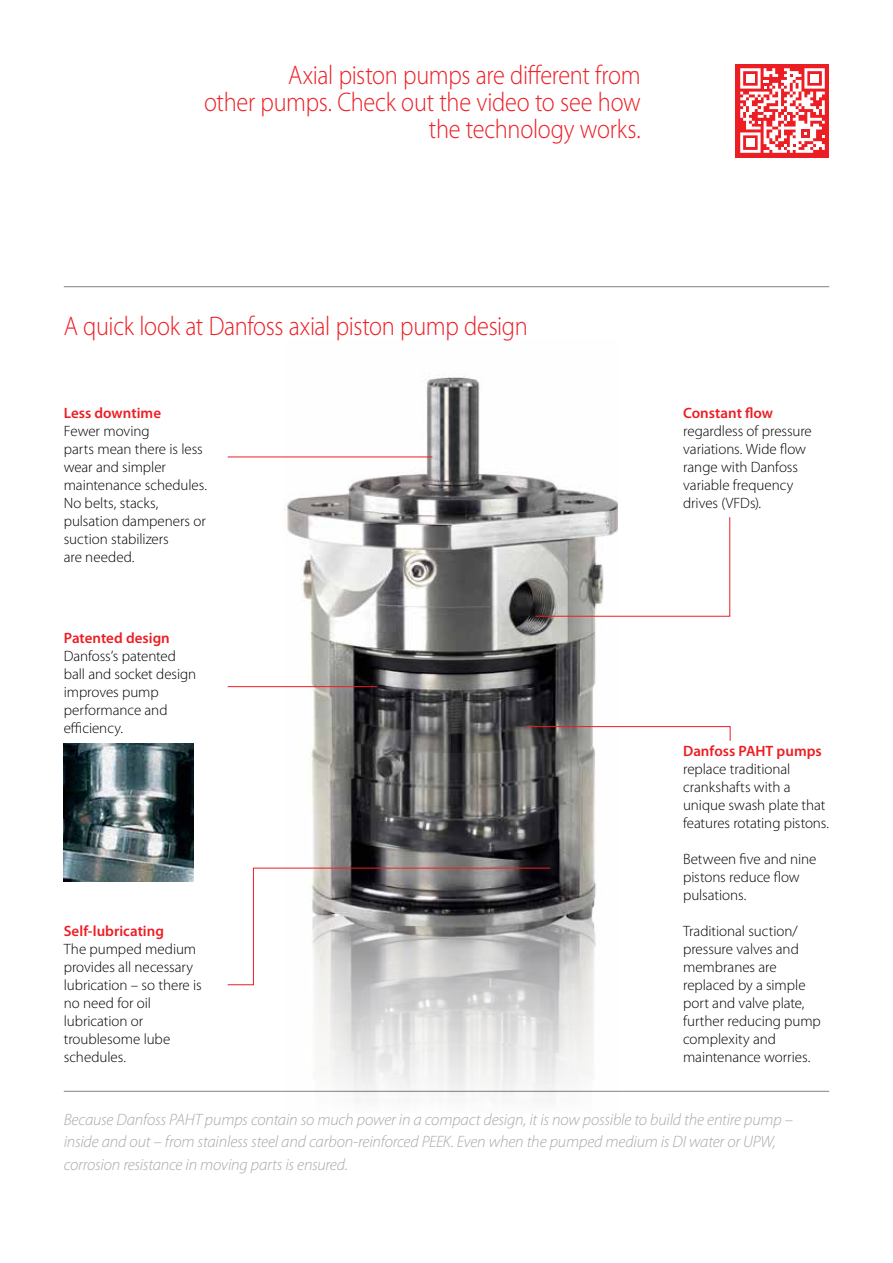
<style>
.page{position:relative;width:893px;height:1263px;background:#fff}
.page>*{position:absolute;margin:0;border:0;box-sizing:border-box;transform-origin:0 0}
.t1{font:300 27px/27px "Myriad Pro";letter-spacing:-.015em;color:#ed1d24;text-align:right;scale:.9 1}
.t2{font:italic 300 16.5px/22.5px "Myriad Pro";letter-spacing:-.01em;color:#a7a9ac}
.t3{font:300 15px/18px "Myriad Pro";letter-spacing:-.005em;color:#000}
.t4{font:600 15px "Myriad Pro";color:#ed1d24}
</style>
<div class="page">
<img style="left:285px;top:376px;width:332px;height:724px">
<hr style="left:64px;top:286px;width:765px;height:1px;background:#000">
<hr style="left:64px;top:1091px;width:765px;height:1px;background:#000">
<hr style="left:228px;top:457px;width:204px;height:1px;background:#ed1d24">
<svg style="left:535px;top:516px;width:195px;height:101px"></svg>
<svg style="left:227px;top:867px;width:324px;height:118px"></svg>
<hr style="left:228px;top:686px;width:149px;height:1px;background:#ed1d24">
<svg style="left:525px;top:726px;width:206px;height:15px"></svg>
<img style="left:64px;top:744px;width:130px;height:138px">
<div style="left:736px;top:64px;width:93px;height:93px;background:#ed1d24"></div>
<svg style="left:740px;top:68px;width:85px;height:85px"></svg>
<h1 class="t1" style="left:204px;top:62px;width:486px">Axial piston pumps are different from<br>other pumps. Check out the video to see how the technology works.</h1>
<h1 class="t1" style="left:64px;top:313px;width:517px">A quick look at Danfoss axial piston pump design</h1>
<p class="t4" style="left:64px;top:405px;width:99px">Less downtime</p>
<p class="t3" style="left:64px;top:422px;width:145px">Fewer moving<br>parts mean there is less wear and simpler maintenance schedules.<br>No belts, stacks, pulsation dampeners or suction stabilizers<br>are needed.</p>
<p class="t4" style="left:64px;top:630px;width:108px">Patented design</p>
<p class="t3" style="left:64px;top:648px;width:134px">Danfoss’s patented ball and socket design improves pump performance and efficiency.</p>
<p class="t4" style="left:64px;top:923px;width:102px">Self-lubricating</p>
<p class="t3" style="left:64px;top:941px;width:139px">The pumped medium provides all necessary lubrication – so there is no need for oil lubrication or troublesome lube schedules.</p>
<p class="t4" style="left:683px;top:405px;width:91px">Constant flow</p>
<p class="t3" style="left:683px;top:422px;width:130px">regardless of pressure variations. Wide flow range with Danfoss variable frequency drives (VFDs).</p>
<p class="t4" style="left:683px;top:743px;width:140px">Danfoss PAHT pumps</p>
<p class="t3" style="left:683px;top:761px;width:148px">replace traditional crankshafts with a unique swash plate that features rotating pistons.</p>
<p class="t3" style="left:683px;top:851px;width:135px">Between five and nine pistons reduce flow pulsations.</p>
<p class="t3" style="left:683px;top:923px;width:139px">Traditional suction/ pressure valves and membranes are replaced by a simple port and valve plate, further reducing pump complexity and maintenance worries.</p>
<p class="t2" style="left:64px;top:1108px;width:731px">Because Danfoss PAHT pumps contain so much power in a compact design, it is now possible to build the entire pump – inside and out – from stainless steel and carbon-reinforced PEEK. Even when the pumped medium is DI water or UPW, corrosion resistance in moving parts is ensured.</p>
</div>
